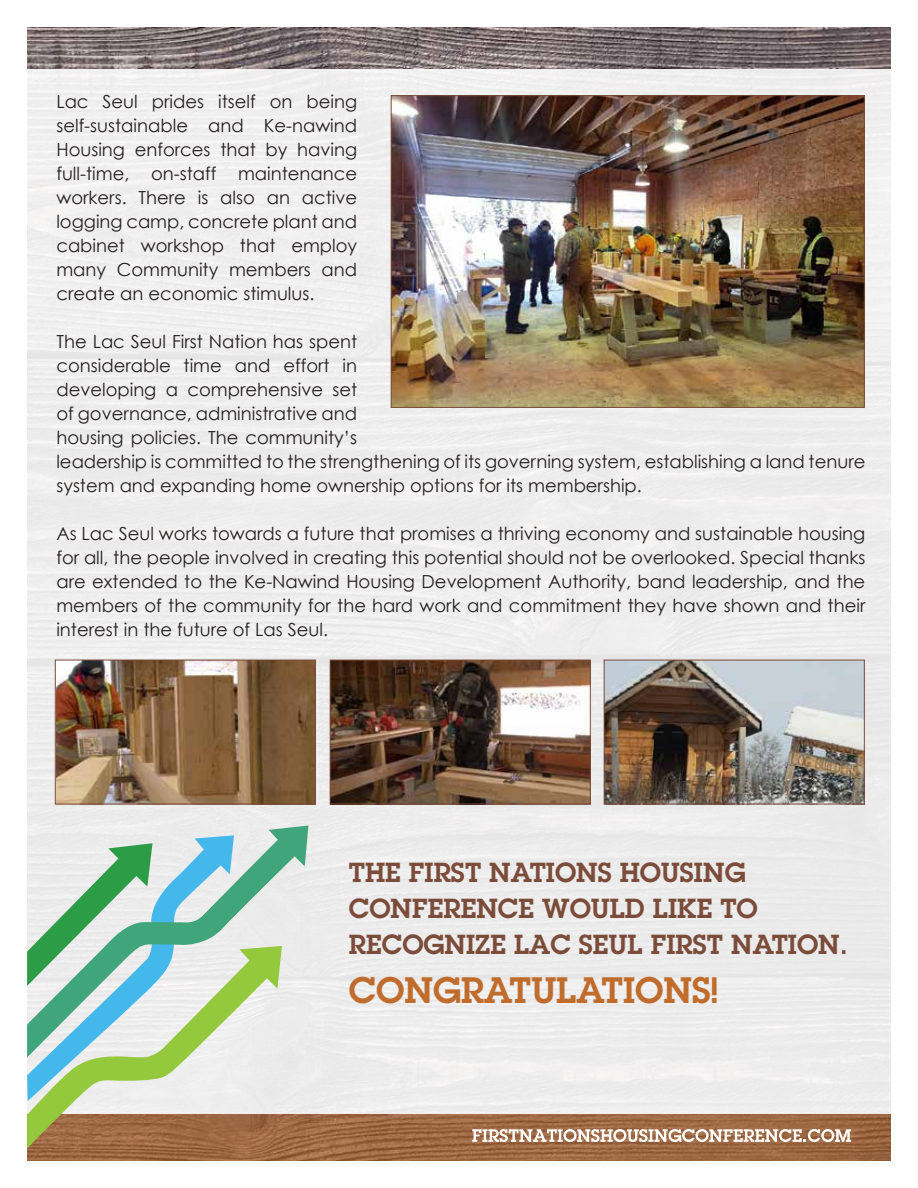
<style>
.page{position:relative;width:918px;height:1188px;background:#fff}
.page>*{position:absolute;margin:0;border:0;box-sizing:border-box;transform-origin:0 0}
.t1{font:600 36px "Lubalin Graph Std";color:#c06c2d}
.t2{font:600 27px/36px "Lubalin Graph Std";color:#7b4c39}
.t3{font:18px/24px "Century Gothic";color:#231f20;text-align:justify}
</style>
<div class="page">
<img style="left:27px;top:27px;width:864px;height:42px">
<svg style="left:27px;top:1113px;width:864px;height:48px;background:#9e6a46"></svg>
<div style="left:27px;top:69px;width:864px;height:1044px;background:#eeedee"></div>
<svg style="left:472px;top:1129px;width:379px;height:13px"></svg>
<img style="left:393px;top:97px;width:470px;height:309px">
<div style="left:391px;top:95px;width:474px;height:313px;border:1px solid #7a4b39"></div>
<img style="left:332px;top:662px;width:257px;height:140px">
<div style="left:330px;top:660px;width:261px;height:144px;border:1px solid #7a4b39"></div>
<img style="left:57px;top:662px;width:257px;height:140px">
<div style="left:55px;top:660px;width:261px;height:144px;border:1px solid #7a4b39"></div>
<img style="left:606px;top:662px;width:257px;height:140px">
<div style="left:604px;top:660px;width:261px;height:144px;border:1px solid #7a4b39"></div>
<svg style="left:27px;top:1101px;width:255px;height:48px"></svg>
<svg style="left:27px;top:1057px;width:161px;height:44px"></svg>
<svg style="left:27px;top:826px;width:281px;height:231px"></svg>
<p class="t3" style="left:56px;top:89px;width:302px">Lac Seul prides itself on being self-sustainable and Ke-nawind Housing enforces that by having full-time, on-staff maintenance workers. There is also an active logging camp, concrete plant and cabinet workshop that employ many Community members and create an economic stimulus.</p>
<p class="t3" style="left:56px;top:329px;width:810px;text-align:left">The Lac Seul First Nation has spent<br>considerable time and effort in<br>developing a comprehensive set<br>of governance, administrative and<br>housing policies. The community’s<br>leadership is committed to the strengthening of its governing system, establishing a land tenure system and expanding home ownership options for its membership.</p>
<p class="t3" style="left:56px;top:521px;width:811px">As Lac Seul works towards a future that promises a thriving economy and sustainable housing for all, the people involved in creating this potential should not be overlooked. Special thanks are extended to the Ke-Nawind Housing Development Authority, band leadership, and the members of the community for the hard work and commitment they have shown and their interest in the future of Las Seul.</p>
<h2 class="t2" style="left:349px;top:854px;width:500px">THE FIRST NATIONS HOUSING<br>CONFERENCE WOULD LIKE TO<br>RECOGNIZE LAC SEUL FIRST NATION.</h2>
<h1 class="t1" style="left:349px;top:967px;width:371px">CONGRATULATIONS!</h1>
</div>
